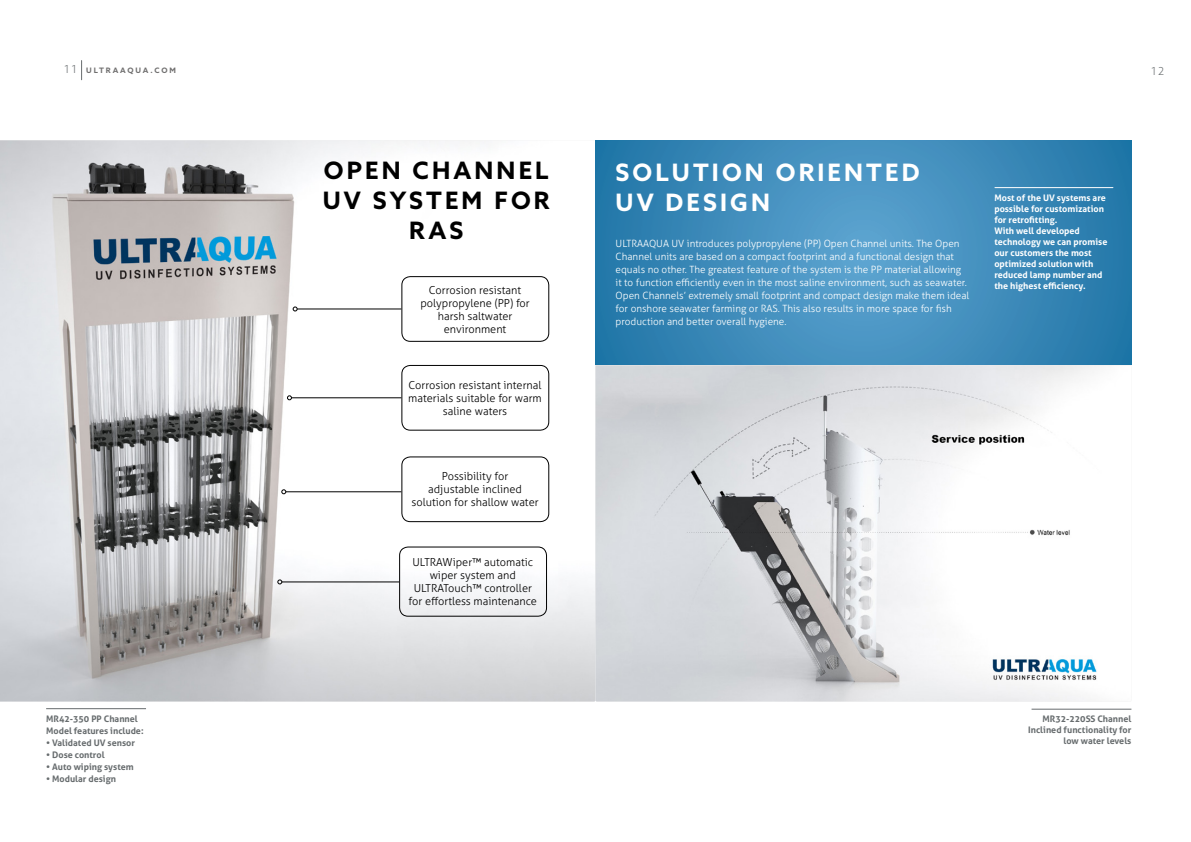
<style>
.page{position:relative;width:1191px;height:842px;background:#fff}
.page>*{position:absolute;margin:0;border:0;box-sizing:border-box;transform-origin:0 0}
.t1{font:700 24px/30px "Azo Sans";letter-spacing:.13em;color:#000;text-align:center}
.t2{font:700 24px/30px "Azo Sans";letter-spacing:.13em;color:#fff}
.t3{font:300 11px/13px "Aller";color:#000;text-align:center}
.t4{font:300 11px "Azo Sans";color:#676c6e}
.t5{font:300 10px/13px "Aller";color:#fff}
.t6{font:700 9px/11px "Aller";color:#fff}
.t7{font:700 9px/11px "Aller";color:#676c6e}
.t8{font:700 7.5px "Azo Sans";letter-spacing:.25em;color:#706f6f}
</style>
<div class="page">
<img style="left:0;top:140px;width:595px;height:561px">
<svg style="left:81px;top:61px;width:1px;height:19px"></svg>
<img style="left:595px;top:365px;width:519px;height:336px">
<svg style="left:595px;top:140px;width:536px;height:225px;background:#3c8ab9"></svg>
<hr style="left:995px;top:187px;width:118px;height:1px;background:#fff">
<hr style="left:297px;top:308px;width:104px;height:1px;background:#000">
<svg style="left:293px;top:306px;width:5px;height:5px"></svg>
<hr style="left:291px;top:397px;width:110px;height:1px;background:#000">
<svg style="left:287px;top:395px;width:5px;height:5px"></svg>
<hr style="left:286px;top:491px;width:115px;height:1px;background:#000">
<svg style="left:281px;top:489px;width:5px;height:5px"></svg>
<hr style="left:282px;top:581px;width:117px;height:1px;background:#000">
<svg style="left:277px;top:579px;width:5px;height:5px"></svg>
<hr style="left:46px;top:708px;width:100px;height:1px;background:#676c6e">
<hr style="left:1031px;top:709px;width:100px;height:1px;background:#676c6e">
<div style="left:401px;top:276px;width:148px;height:66px;border:1px solid #000;border-radius:9px"></div>
<div style="left:401px;top:365px;width:148px;height:66px;border:1px solid #000;border-radius:9px"></div>
<div style="left:401px;top:456px;width:148px;height:66px;border:1px solid #000;border-radius:9px"></div>
<div style="left:399px;top:546px;width:148px;height:71px;border:1px solid #000;border-radius:9px"></div>
<p class="t4" style="left:64px;top:62px;width:14px">11</p>
<p class="t4" style="left:1151px;top:63px;width:15px">12</p>
<p class="t8" style="left:86px;top:65px;width:91px">ULTRAAQUA.COM</p>
<p class="t7" style="left:46px;top:713px;width:99px;line-height:12px">MR42-350 PP Channel<br>Model features include:</p>
<p class="t7" style="left:46px;top:738px;width:90px">• Validated UV sensor</p>
<p class="t7" style="left:46px;top:750px;width:60px">• Dose control</p>
<p class="t7" style="left:46px;top:762px;width:89px">• Auto wiping system</p>
<p class="t7" style="left:46px;top:774px;width:71px">• Modular design</p>
<h1 class="t1" style="left:323px;top:155px;width:228px">OPEN CHANNEL<br>UV SYSTEM FOR<br>RAS</h1>
<p class="t3" style="left:420px;top:283px;width:111px">Corrosion resistant polypropylene (PP) for harsh saltwater environment</p>
<p class="t3" style="left:408px;top:378px;width:135px">Corrosion resistant internal materials suitable for warm saline waters</p>
<p class="t3" style="left:411px;top:470px;width:129px">Possibility for<br>adjustable inclined solution for shallow water</p>
<p class="t3" style="left:409px;top:556px;width:130px">ULTRAWiper™ automatic wiper system and<br>ULTRATouch™ controller for effortless maintenance</p>
<h1 class="t2" style="left:615px;top:157px;width:305px">SOLUTION ORIENTED<br>UV DESIGN</h1>
<p class="t5" style="left:615px;top:237px;width:355px">ULTRAAQUA UV introduces polypropylene (PP) Open Channel units. The Open Channel units are based on a compact footprint and a functional design that equals no other. The greatest feature of the system is the PP material allowing it to function efficiently even in the most saline environment, such as seawater.<br>Open Channels’ extremely small footprint and compact design make them ideal for onshore seawater farming or RAS. This also results in more space for fish production and better overall hygiene.</p>
<p class="t6" style="left:994px;top:192px;width:114px">Most of the UV systems are possible for customization for retrofitting.<br>With well developed technology we can promise our customers the most optimized solution with reduced lamp number and the highest efficiency.</p>
<p class="t7" style="left:1028px;top:713px;width:105px;text-align:right">MR32-220SS Channel<br>Inclined functionality for low water levels</p>
</div>
